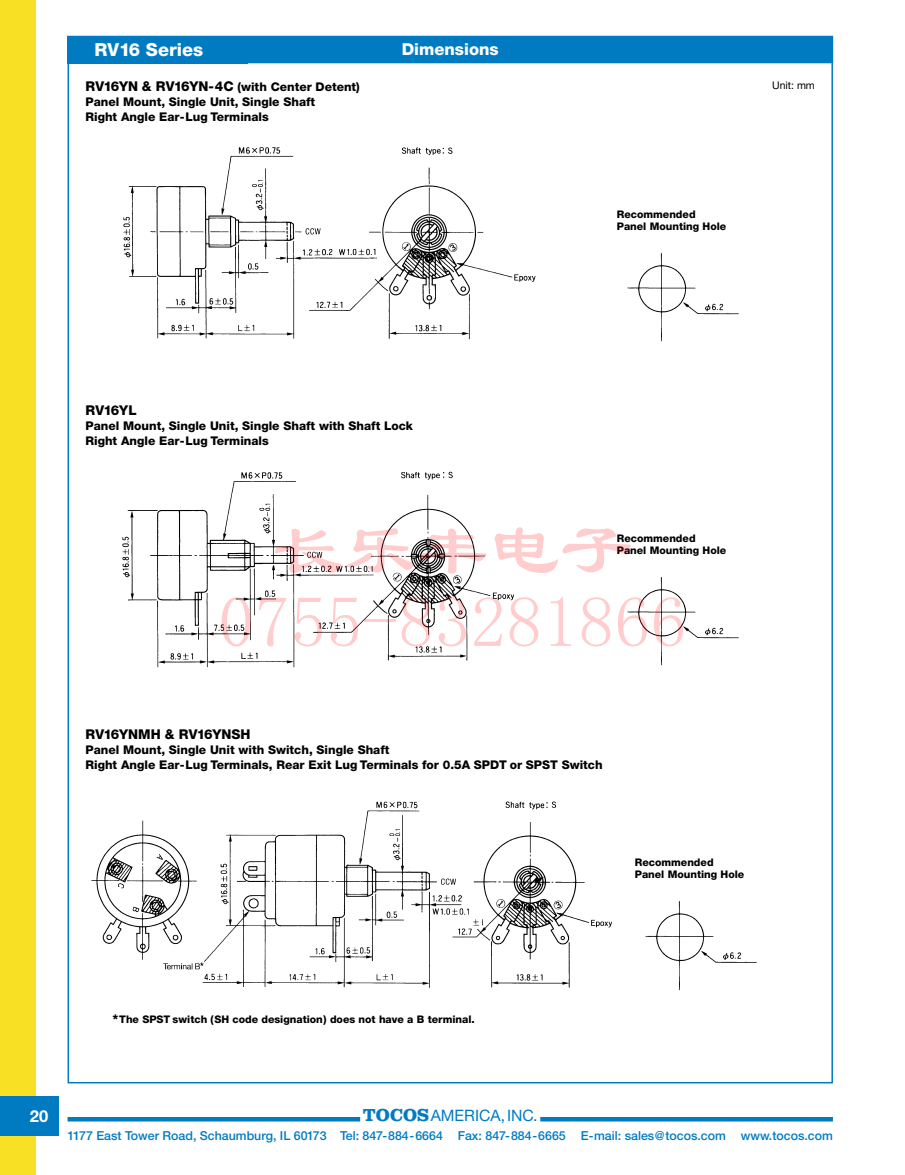
<style>
.page{position:relative;width:905px;height:1175px;background:#fff}
.page>*{position:absolute;margin:0;border:0;box-sizing:border-box;transform-origin:0 0}
.t1{font:72px/73.5px "Li Su";color:rgb(255 0 0/.2);text-align:center}
.t2{font:800 18px "Helvetica Neue";color:#fff}
.t3{font:800 16.5px "Helvetica Neue";color:#fff}
.t4{font:700 16.5px "Helvetica Neue";color:#fff}
.t5{font:15.75px "Helvetica Neue";color:#007bc2}
.t6{font:800 13.5px "Helvetica Neue";color:#000}
.t7{font:500 12.3px "Helvetica Neue";color:#007bc2}
.t8{font:800 12px/15px "Helvetica Neue";color:#000}
.t9{font:800 10.5px/12px "Helvetica Neue";color:#000}
.t10{font:10.5px "Helvetica Neue";color:#000}
.s1{font-size:13.5px}
.s2{font-family:"Clarendon";font-weight:700;font-size:18px}
</style>
<div class="page">
<hr style="left:68px;top:1117px;width:292px;height:4px;background:#007bc2">
<hr style="left:540px;top:1117px;width:292px;height:4px;background:#007bc2">
<div style="left:0;top:0;width:36px;height:1174px;background:#f8e125"></div>
<div style="left:0;top:1096px;width:58px;height:40px;background:#007bc2"></div>
<div style="left:68px;top:36px;width:764px;height:27px;background:#007bc2"></div>
<img style="left:123px;top:147px;width:413px;height:193px">
<img style="left:122px;top:471px;width:392px;height:197px">
<img style="left:91px;top:801px;width:521px;height:187px">
<img style="left:627px;top:253px;width:112px;height:89px">
<img style="left:627px;top:577px;width:112px;height:89px">
<img style="left:645px;top:901px;width:112px;height:90px">
<h2 class="t2" style="left:94px;top:43px;width:110px">RV16 Series</h2>
<h3 class="t3" style="left:402px;top:43px;width:98px">Dimensions</h3>
<p class="t8" style="left:85px;top:80px;width:276px"><span class="s1">RV16YN &amp; RV16YN-4C</span> (with Center Detent)<br>Panel Mount, Single Unit, Single Shaft<br>Right Angle Ear-Lug Terminals</p>
<p class="t10" style="left:772px;top:81px;width:44px">Unit: mm</p>
<p class="t9" style="left:616px;top:209px;width:111px">Recommended<br>Panel Mounting Hole</p>
<p class="t6" style="left:86px;top:405px;width:53px">RV16YL</p>
<p class="t8" style="left:86px;top:419px;width:329px">Panel Mount, Single Unit, Single Shaft with Shaft Lock<br>Right Angle Ear-Lug Terminals</p>
<h1 class="t1" style="left:218px;top:514px;width:469px">长乐丰电子<br>0755-83281866</h1>
<p class="t9" style="left:616px;top:533px;width:111px">Recommended<br>Panel Mounting Hole</p>
<p class="t6" style="left:86px;top:729px;width:167px">RV16YNMH &amp; RV16YNSH</p>
<p class="t8" style="left:86px;top:743px;width:518px">Panel Mount, Single Unit with Switch, Single Shaft<br>Right Angle Ear-Lug Terminals, Rear Exit Lug Terminals for 0.5A SPDT or SPST Switch</p>
<p class="t9" style="left:634px;top:857px;width:111px">Recommended<br>Panel Mounting Hole</p>
<p class="t9" style="left:112px;top:1013px;width:364px"><span class="s1">*</span>The SPST switch (SH code designation) does not have a B terminal.</p>
<h3 class="t4" style="left:30px;top:1110px;width:20px">20</h3>
<h3 class="t5" style="left:363px;top:1109px;width:176px"><span class="s2">TOCOS</span>AMERICA,INC.</h3>
<p class="t7" style="left:68px;top:1131px;width:766px">1177 East Tower Road, Schaumburg, IL 60173 Tel: 847-884-6664 Fax: 847-884-6665 E-mail: sales@tocos.com www.tocos.com</p>
</div>
